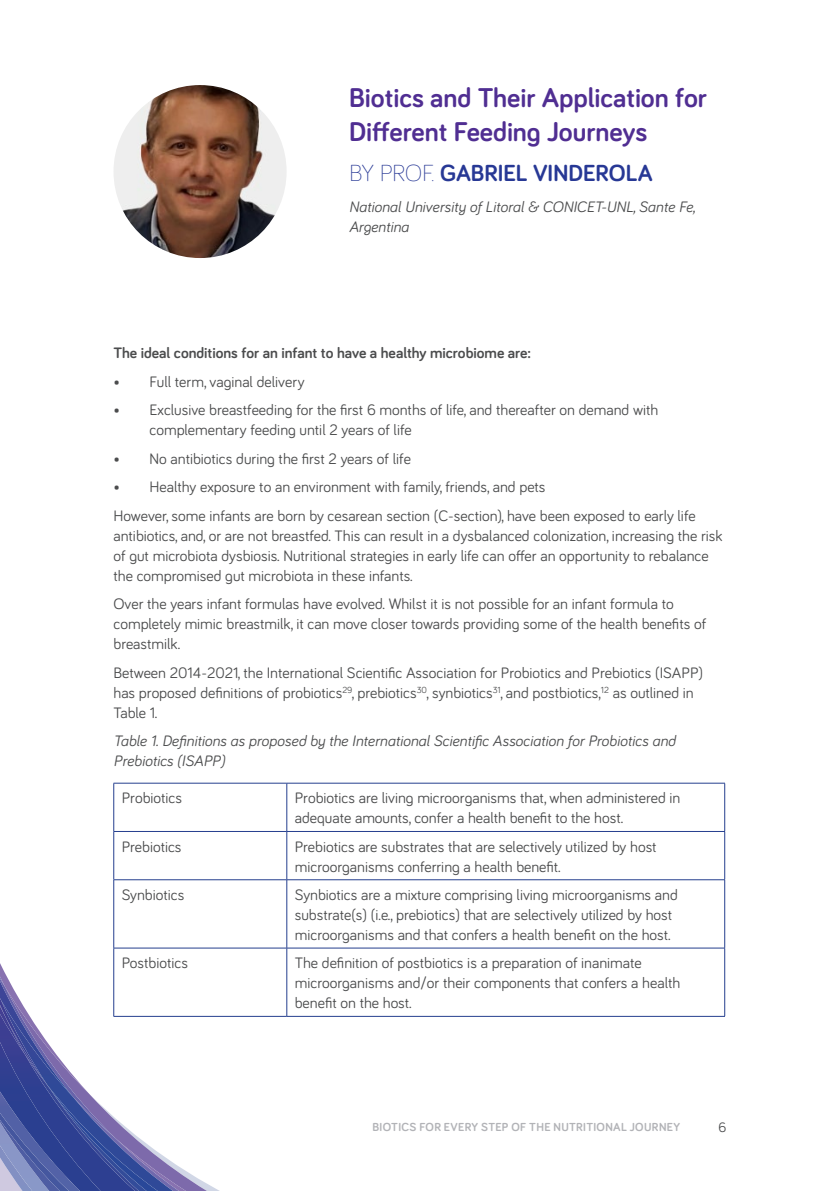
<style>
.page{position:relative;width:840px;height:1191px;background:#fff}
.page>*{position:absolute;margin:0;border:0;box-sizing:border-box;transform-origin:0 0}
.t1{font:700 28px/33.6px "Bariol";color:#502e92}
.t2{font:700 24px "Bariol";color:#273895}
.t3{font:15.6px/20px "Bariol";color:#4b4c4d}
.t4{font:italic 15.6px/20px "Bariol";color:#4b4c4d}
.t5{font:700 15.6px "Bariol";color:#4b4c4d}
.t6{font:14px "Bariol";color:#4b4c4d}
.t7{font:700 12px "Bariol";letter-spacing:.03em;color:#b2b3b7}
.s1{font-weight:300}
</style>
<div class="page">
<svg style="left:0;top:976px;width:254px;height:215px"></svg>
<img style="left:1px;top:999px;width:172px;height:192px">
<img style="left:0;top:981px;width:73px;height:116px">
<img style="left:48px;top:1085px;width:110px;height:106px">
<hr style="left:113px;top:783px;width:173px;height:1px;background:#253f8e">
<hr style="left:113px;top:783px;width:1px;height:48px;background:#253f8e">
<hr style="left:286px;top:783px;width:438px;height:1px;background:#253f8e">
<hr style="left:286px;top:783px;width:1px;height:48px;background:#253f8e">
<hr style="left:724px;top:783px;width:1px;height:48px;background:#253f8e">
<hr style="left:113px;top:831px;width:173px;height:1px;background:#253f8e">
<hr style="left:113px;top:831px;width:1px;height:48px;background:#253f8e">
<hr style="left:286px;top:831px;width:438px;height:1px;background:#253f8e">
<hr style="left:286px;top:831px;width:1px;height:48px;background:#253f8e">
<hr style="left:724px;top:831px;width:1px;height:48px;background:#253f8e">
<hr style="left:113px;top:879px;width:173px;height:1px;background:#253f8e">
<hr style="left:113px;top:880px;width:1px;height:67px;background:#253f8e">
<hr style="left:286px;top:879px;width:438px;height:1px;background:#253f8e">
<hr style="left:286px;top:880px;width:1px;height:67px;background:#253f8e">
<hr style="left:724px;top:880px;width:1px;height:67px;background:#253f8e">
<hr style="left:113px;top:947px;width:173px;height:1px;background:#253f8e">
<hr style="left:113px;top:948px;width:1px;height:68px;background:#253f8e">
<hr style="left:286px;top:947px;width:438px;height:1px;background:#253f8e">
<hr style="left:286px;top:948px;width:1px;height:68px;background:#253f8e">
<hr style="left:724px;top:948px;width:1px;height:68px;background:#253f8e">
<hr style="left:113px;top:1016px;width:173px;height:1px;background:#253f8e">
<hr style="left:286px;top:1016px;width:438px;height:1px;background:#253f8e">
<img style="left:113px;top:85px;width:173px;height:173px;border-radius:86px">
<h1 class="t1" style="left:349px;top:80px;width:359px">Biotics and Their Application for<br>Different Feeding Journeys</h1>
<h2 class="t2" style="left:349px;top:156px;width:305px"><span class="s1">BY PROF.</span> GABRIEL VINDEROLA</h2>
<p class="t4" style="left:349px;top:196px;width:347px">National University of Litoral &amp; CONICET-UNL, Sante Fe,<br>Argentina</p>
<p class="t5" style="left:113px;top:342px;width:419px">The ideal conditions for an infant to have a healthy microbiome are:</p>
<p class="t3" style="left:113px;top:371px;width:192px">• Full term, vaginal delivery</p>
<p class="t3" style="left:149px;top:399px;width:510px;text-indent:-36px">• Exclusive breastfeeding for the first 6 months of life, and thereafter on demand with complementary feeding until 2 years of life</p>
<p class="t3" style="left:113px;top:448px;width:299px">• No antibiotics during the first 2 years of life</p>
<p class="t3" style="left:113px;top:472px;width:583px;line-height:28.6px">• Healthy exposure to an environment with family, friends, and pets<br>However, some infants are born by cesarean section (C-section), have been exposed to early life</p>
<p class="t3" style="left:113px;top:525px;width:610px">antibiotics, and, or are not breastfed. This can result in a dysbalanced colonization, increasing the risk of gut microbiota dysbiosis. Nutritional strategies in early life can offer an opportunity to rebalance the compromised gut microbiota in these infants.</p>
<p class="t3" style="left:113px;top:593px;width:594px">Over the years infant formulas have evolved. Whilst it is not possible for an infant formula to completely mimic breastmilk, it can move closer towards providing some of the health benefits of breastmilk.</p>
<p class="t3" style="left:113px;top:662px;width:590px">Between 2014-2021, the International Scientific Association for Probiotics and Prebiotics (ISAPP) has proposed definitions of probiotics<sup>29</sup>, prebiotics<sup>30</sup>, synbiotics<sup>31</sup>, and postbiotics,<sup>12</sup> as outlined in<br>Table 1.</p>
<p class="t4" style="left:113px;top:730px;width:563px">Table 1. Definitions as proposed by the International Scientific Association for Probiotics and<br>Prebiotics (ISAPP)</p>
<p class="t3" style="left:122px;top:787px;width:62px">Probiotics</p>
<p class="t3" style="left:294px;top:787px;width:387px">Probiotics are living microorganisms that, when administered in adequate amounts, confer a health benefit to the host.</p>
<p class="t3" style="left:122px;top:835px;width:61px">Prebiotics</p>
<p class="t3" style="left:294px;top:835px;width:363px">Prebiotics are substrates that are selectively utilized by host microorganisms conferring a health benefit.</p>
<p class="t3" style="left:122px;top:884px;width:64px">Synbiotics</p>
<p class="t3" style="left:294px;top:884px;width:384px">Synbiotics are a mixture comprising living microorganisms and substrate(s) (i.e., prebiotics) that are selectively utilized by host microorganisms and that confers a health benefit on the host.</p>
<p class="t3" style="left:122px;top:952px;width:68px">Postbiotics</p>
<p class="t3" style="left:294px;top:952px;width:387px">The definition of postbiotics is a preparation of inanimate microorganisms and/or their components that confers a health benefit on the host.</p>
<p class="t7" style="left:372px;top:1118px;width:309px">BIOTICS FOR EVERY STEP OF THE NUTRITIONAL JOURNEY</p>
<p class="t6" style="left:718px;top:1118px;width:9px">6</p>
</div>
